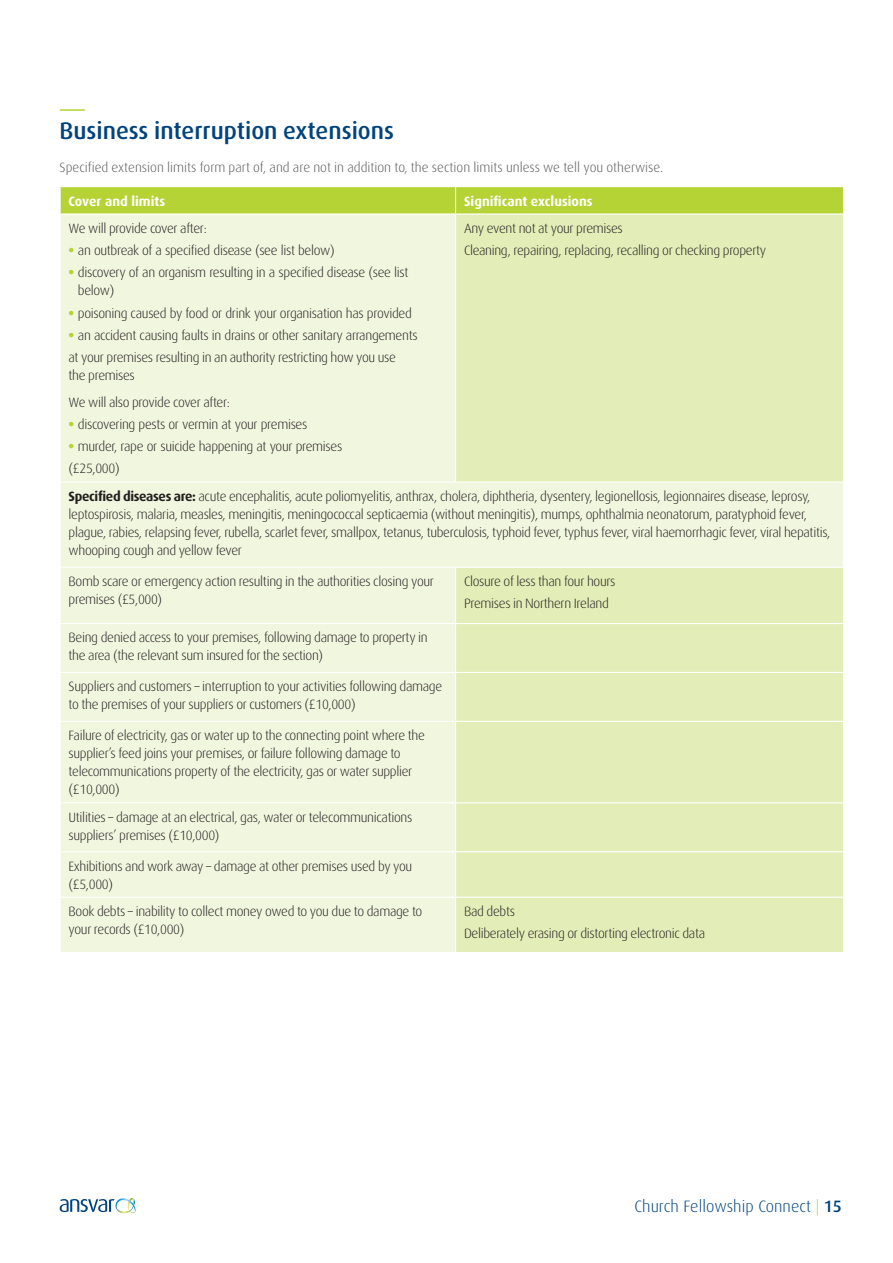
<style>
.page{position:relative;width:893px;height:1263px;background:#fff}
.page>*{position:absolute;margin:0;border:0;box-sizing:border-box;transform-origin:0 0}
.t1{font:500 24px "Dax";color:#01437c}
.t2{font:300 16.5px "Dax";color:#01437c}
.t3{font:300 13.5px/18px "Dax";letter-spacing:-.025em;color:#231f20}
.t4{font:300 13.5px "Dax";color:#57585a}
.t5{font:700 13.5px "Dax";color:#fff}
.s1{font-weight:800;color:#b5d334}
.s2{font-weight:700}
.s3{color:#b5d334}
.s4{font-weight:500}
</style>
<div class="page">
<svg style="left:60px;top:1198px;width:76px;height:15px"></svg>
<img style="left:115px;top:1198px;width:6px;height:14px">
<hr style="left:60px;top:109px;width:24px;height:2px;background:#b5d334">
<div style="left:61px;top:215px;width:395px;height:737px;background:#f1f6df"></div>
<svg style="left:456px;top:215px;width:387px;height:737px;background:#e4eebc"></svg>
<div style="left:60px;top:187px;width:784px;height:27px;background:#b5d334"></div>
<hr style="left:60px;top:213px;width:396px;height:2px;background:#fff">
<hr style="left:455px;top:215px;width:1px;height:266px;background:#fff">
<hr style="left:455px;top:568px;width:1px;height:55px;background:#fff">
<hr style="left:455px;top:624px;width:1px;height:48px;background:#fff">
<hr style="left:455px;top:673px;width:1px;height:48px;background:#fff">
<hr style="left:455px;top:722px;width:1px;height:80px;background:#fff">
<hr style="left:455px;top:803px;width:1px;height:48px;background:#fff">
<hr style="left:455px;top:852px;width:1px;height:45px;background:#fff">
<hr style="left:455px;top:898px;width:1px;height:54px;background:#fff">
<hr style="left:60px;top:481px;width:396px;height:2px;background:#fff">
<hr style="left:456px;top:481px;width:388px;height:2px;background:#fff">
<hr style="left:60px;top:567px;width:396px;height:1px;background:#fff">
<hr style="left:456px;top:567px;width:388px;height:1px;background:#fff">
<hr style="left:60px;top:623px;width:396px;height:1px;background:#fff">
<hr style="left:456px;top:623px;width:388px;height:1px;background:#fff">
<hr style="left:60px;top:672px;width:396px;height:1px;background:#fff">
<hr style="left:456px;top:672px;width:388px;height:1px;background:#fff">
<hr style="left:60px;top:721px;width:396px;height:1px;background:#fff">
<hr style="left:456px;top:721px;width:388px;height:1px;background:#fff">
<hr style="left:60px;top:802px;width:396px;height:1px;background:#fff">
<hr style="left:456px;top:802px;width:388px;height:1px;background:#fff">
<hr style="left:60px;top:851px;width:396px;height:1px;background:#fff">
<hr style="left:456px;top:851px;width:388px;height:1px;background:#fff">
<hr style="left:60px;top:897px;width:396px;height:1px;background:#fff">
<hr style="left:456px;top:897px;width:388px;height:1px;background:#fff">
<h1 class="t1" style="left:60px;top:118px;width:336px">Business interruption extensions</h1>
<p class="t4" style="left:60px;top:159px;width:605px">Specified extension limits form part of, and are not in addition to, the section limits unless we tell you otherwise.</p>
<p class="t5" style="left:69px;top:193px;width:98px">Cover and limits</p>
<p class="t5" style="left:464px;top:193px;width:130px">Significant exclusions</p>
<p class="t3" style="left:69px;top:219px;width:140px">We will provide cover after:</p>
<p class="t3" style="left:69px;top:242px;width:268px"><span class="s1">•</span> an outbreak of a specified disease (see list below)</p>
<p class="t3" style="left:78px;top:264px;width:332px;text-indent:-9px"><span class="s1">•</span> discovery of an organism resulting in a specified disease (see list below)</p>
<p class="t3" style="left:69px;top:304px;width:345px"><span class="s1">•</span> poisoning caused by food or drink your organisation has provided</p>
<p class="t3" style="left:69px;top:324px;width:351px;line-height:22.2px"><span class="s1">•</span> an accident causing faults in drains or other sanitary arrangements at your premises resulting in an authority restricting how you use</p>
<p class="t3" style="left:69px;top:362px;width:163px;line-height:26.5px">the premises<br>We will also provide cover after:</p>
<p class="t3" style="left:69px;top:415px;width:240px"><span class="s1">•</span> discovering pests or vermin at your premises</p>
<p class="t3" style="left:69px;top:436px;width:275px;line-height:22.2px"><span class="s1">•</span> murder, rape or suicide happening at your premises (£25,000)</p>
<p class="t3" style="left:464px;top:217px;width:304px;line-height:22.2px">Any event not at your premises<br>Cleaning, repairing, replacing, recalling or checking property</p>
<p class="t3" style="left:69px;top:487px;width:763px"><span class="s2">Specified diseases are:</span> acute encephalitis, acute poliomyelitis, anthrax, cholera, diphtheria, dysentery, legionellosis, legionnaires disease, leprosy, leptospirosis, malaria, measles, meningitis, meningococcal septicaemia (without meningitis), mumps, ophthalmia neonatorum, paratyphoid fever, plague, rabies, relapsing fever, rubella, scarlet fever, smallpox, tetanus, tuberculosis, typhoid fever, typhus fever, viral haemorrhagic fever, viral hepatitis, whooping cough and yellow fever</p>
<p class="t3" style="left:69px;top:573px;width:367px">Bomb scare or emergency action resulting in the authorities closing your premises (£5,000)</p>
<p class="t3" style="left:464px;top:571px;width:153px;line-height:22.2px">Closure of less than four hours<br>Premises in Northern Ireland</p>
<p class="t3" style="left:69px;top:629px;width:361px">Being denied access to your premises, following damage to property in the area (the relevant sum insured for the section)</p>
<p class="t3" style="left:69px;top:678px;width:375px">Suppliers and customers – interruption to your activities following damage to the premises of your suppliers or customers (£10,000)</p>
<p class="t3" style="left:69px;top:727px;width:358px">Failure of electricity, gas or water up to the connecting point where the supplier’s feed joins your premises, or failure following damage to telecommunications property of the electricity, gas or water supplier (£10,000)</p>
<p class="t3" style="left:69px;top:808px;width:345px">Utilities – damage at an electrical, gas, water or telecommunications suppliers’ premises (£10,000)</p>
<p class="t3" style="left:69px;top:857px;width:345px">Exhibitions and work away – damage at other premises used by you (£5,000)</p>
<p class="t3" style="left:69px;top:902px;width:355px">Book debts – inability to collect money owed to you due to damage to your records (£10,000)</p>
<p class="t3" style="left:464px;top:900px;width:243px;line-height:22.2px">Bad debts<br>Deliberately erasing or distorting electronic data</p>
<p class="t2" style="left:634px;top:1197px;width:209px">Church Fellowship Connect <span class="s3">|</span> <span class="s4">15</span></p>
</div>
